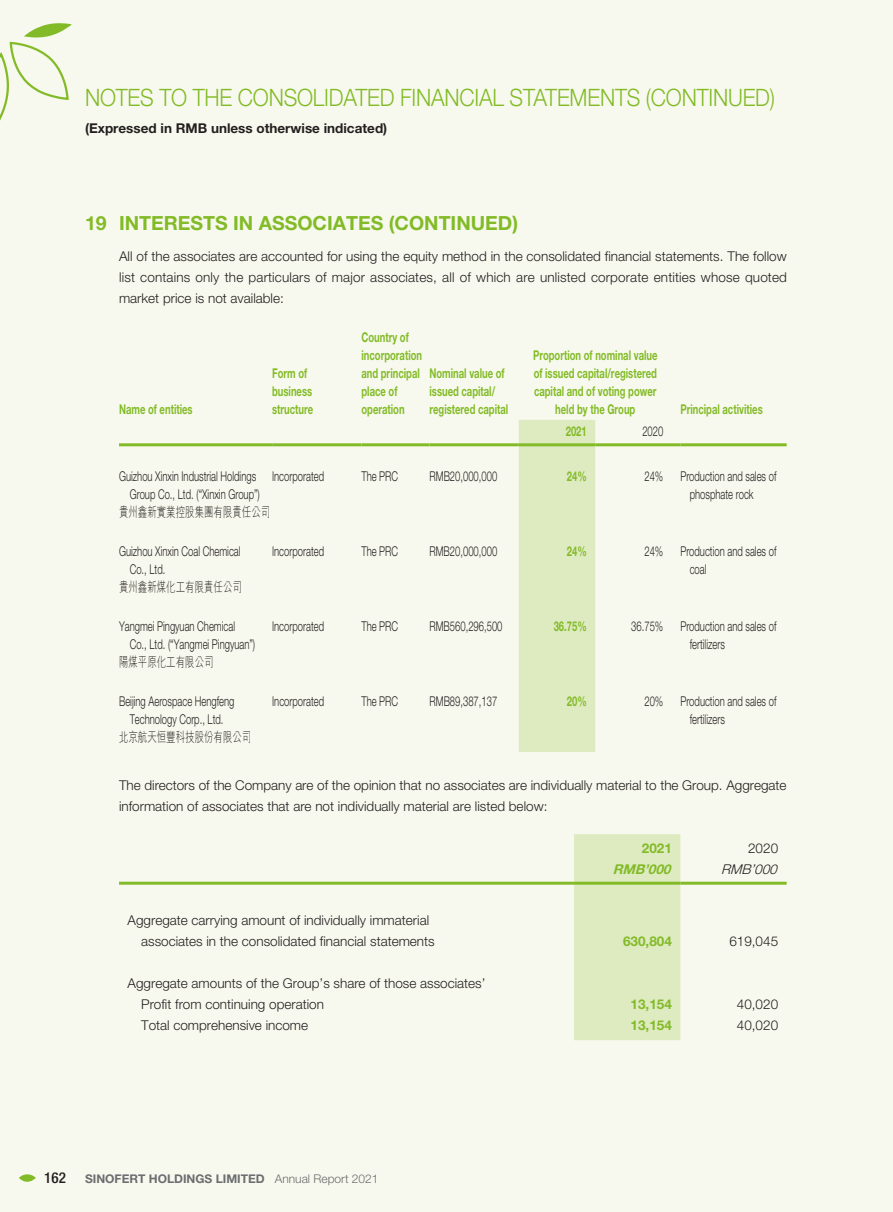
<style>
.page{position:relative;width:893px;height:1212px;background:#fff}
.page>*{position:absolute;margin:0;border:0;box-sizing:border-box;transform-origin:0 0}
.t1{font:300 24px "Helvetica Neue LT Std";letter-spacing:-.01em;color:#82bb27;scale:.9 1}
.t2{font:700 19.5px "Helvetica Neue LT Std";color:#82bb27}
.t3{font:500 condensed 15px "Helvetica Neue LT Std";color:#231f20}
.t4{font:300 13.5px/21px "Helvetica Neue LT Std";color:#231f20}
.t5{font:300 13.5px/18px "Helvetica Neue LT Std";color:#231f20;scale:.7 1}
.t6{font:700 13.5px/18px "Helvetica Neue LT Std";color:#82bb27;scale:.7 1}
.t7{font:300 13.5px "M Hei HK";color:#231f20;scale:.7 1}
.t8{font:700 13.5px "Helvetica Neue LT Std";color:#231f20}
.t9{font:700 13.5px "Helvetica Neue LT Std";color:#82bb27}
.t10{font:italic 700 13.5px "Helvetica Neue LT Std";color:#82bb27}
.t11{font:italic 300 13.5px "Helvetica Neue LT Std";color:#231f20}
.t12{font:700 12px "Helvetica Neue LT Std";color:#6c6d70}
.s1{font-weight:300}
</style>
<div class="page">
<div style="left:0;top:0;width:892px;height:1212px;background:#f8f9ee"></div>
<svg style="left:19px;top:1174px;width:17px;height:8px"></svg>
<svg style="left:0;top:23px;width:72px;height:98px"></svg>
<svg style="left:892px;top:0;width:1px;height:45px"></svg>
<div style="left:519px;top:420px;width:76px;height:332px;background:#deeac0"></div>
<hr style="left:119px;top:443px;width:153px;height:3px;background:#82bb27">
<hr style="left:272px;top:443px;width:89px;height:3px;background:#82bb27">
<hr style="left:361px;top:443px;width:68px;height:3px;background:#82bb27">
<hr style="left:429px;top:443px;width:90px;height:3px;background:#82bb27">
<hr style="left:519px;top:443px;width:76px;height:3px;background:#82bb27">
<hr style="left:595px;top:443px;width:85px;height:3px;background:#82bb27">
<hr style="left:680px;top:443px;width:107px;height:3px;background:#82bb27">
<div style="left:574px;top:834px;width:106px;height:206px;background:#deeac0"></div>
<hr style="left:119px;top:882px;width:455px;height:3px;background:#82bb27">
<hr style="left:574px;top:882px;width:106px;height:3px;background:#82bb27">
<hr style="left:680px;top:882px;width:107px;height:3px;background:#82bb27">
<h1 class="t1" style="left:85px;top:83px;width:768px">NOTES TO THE CONSOLIDATED FINANCIAL STATEMENTS (CONTINUED)</h1>
<p class="t8" style="left:85px;top:120px;width:304px">(Expressed in RMB unless otherwise indicated)</p>
<h2 class="t2" style="left:85px;top:211px;width:435px">19 INTERESTS IN ASSOCIATES (CONTINUED)</h2>
<p class="t4" style="left:119px;top:245px;width:669px;text-align:justify">All of the associates are accounted for using the equity method in the consolidated financial statements. The follow list contains only the particulars of major associates, all of which are unlisted corporate entities whose quoted market price is not available:</p>
<p class="t6" style="left:119px;top:400px;width:107px">Name of entities</p>
<p class="t6" style="left:272px;top:364px;width:60px">Form of business structure</p>
<p class="t6" style="left:361px;top:328px;width:88px">Country of incorporation and principal place of operation</p>
<p class="t6" style="left:429px;top:364px;width:114px">Nominal value of issued capital/ registered capital</p>
<p class="t6" style="left:533px;top:346px;width:179px;text-align:center">Proportion of nominal value of issued capital/registered capital and of voting power held by the Group</p>
<p class="t6" style="left:566px;top:422px;width:32px">2021</p>
<p class="t5" style="left:642px;top:422px;width:32px">2020</p>
<p class="t6" style="left:680px;top:400px;width:119px">Principal activities</p>
<p class="t5" style="left:272px;top:466px;width:76px">Incorporated</p>
<p class="t5" style="left:361px;top:466px;width:54px">The PRC</p>
<p class="t5" style="left:429px;top:466px;width:98px">RMB20,000,000</p>
<p class="t6" style="left:567px;top:466px;width:30px">24%</p>
<p class="t5" style="left:644px;top:466px;width:29px">24%</p>
<p class="t5" style="left:690px;top:466px;width:125px;text-indent:-9px">Production and sales of phosphate rock</p>
<p class="t5" style="left:119px;top:466px;width:203px;text-align:right">Guizhou Xinxin Industrial Holdings<br>Group Co., Ltd. (“Xinxin Group”)</p>
<p class="t7" style="left:119px;top:502px;width:217px">貴州鑫新實業控股集團有限責任公司</p>
<p class="t5" style="left:130px;top:541px;width:160px;text-indent:-11px">Guizhou Xinxin Coal Chemical<br>Co., Ltd.</p>
<p class="t7" style="left:119px;top:577px;width:177px">貴州鑫新煤化工有限責任公司</p>
<p class="t5" style="left:130px;top:616px;width:181px;text-indent:-11px">Yangmei Pingyuan Chemical<br>Co., Ltd. (“Yangmei Pingyuan”)</p>
<p class="t7" style="left:119px;top:652px;width:136px">陽煤平原化工有限公司</p>
<p class="t5" style="left:119px;top:691px;width:166px;text-align:center">Beijing Aerospace Hengfeng<br>Technology Corp., Ltd.</p>
<p class="t7" style="left:119px;top:727px;width:191px">北京航天恒豐科技股份有限公司</p>
<p class="t5" style="left:272px;top:541px;width:76px">Incorporated</p>
<p class="t5" style="left:361px;top:541px;width:54px">The PRC</p>
<p class="t5" style="left:429px;top:541px;width:98px">RMB20,000,000</p>
<p class="t6" style="left:567px;top:541px;width:30px">24%</p>
<p class="t5" style="left:644px;top:541px;width:29px">24%</p>
<p class="t5" style="left:690px;top:541px;width:125px;text-indent:-9px">Production and sales of coal</p>
<p class="t5" style="left:272px;top:616px;width:76px">Incorporated</p>
<p class="t5" style="left:361px;top:616px;width:54px">The PRC</p>
<p class="t5" style="left:429px;top:616px;width:106px">RMB560,296,500</p>
<p class="t6" style="left:554px;top:616px;width:49px">36.75%</p>
<p class="t5" style="left:631px;top:616px;width:47px">36.75%</p>
<p class="t5" style="left:690px;top:616px;width:125px;text-indent:-9px">Production and sales of fertilizers</p>
<p class="t5" style="left:272px;top:691px;width:76px">Incorporated</p>
<p class="t5" style="left:361px;top:691px;width:54px">The PRC</p>
<p class="t5" style="left:429px;top:691px;width:98px">RMB89,387,137</p>
<p class="t6" style="left:567px;top:691px;width:30px">20%</p>
<p class="t5" style="left:644px;top:691px;width:29px">20%</p>
<p class="t5" style="left:690px;top:691px;width:125px;text-indent:-9px">Production and sales of fertilizers</p>
<p class="t4" style="left:119px;top:775px;width:669px">The directors of the Company are of the opinion that no associates are individually material to the Group. Aggregate information of associates that are not individually material are listed below:</p>
<p class="t9" style="left:642px;top:840px;width:32px">2021</p>
<p class="t4" style="left:748px;top:838px;width:32px">2020</p>
<p class="t10" style="left:613px;top:861px;width:64px">RMB’000</p>
<p class="t11" style="left:721px;top:861px;width:61px">RMB’000</p>
<p class="t4" style="left:141px;top:909px;width:295px;text-indent:-14px">Aggregate carrying amount of individually immaterial associates in the consolidated financial statements</p>
<p class="t4" style="left:141px;top:972px;width:346px;text-indent:-14px">Aggregate amounts of the Group’s share of those associates’<br>Profit from continuing operation</p>
<p class="t9" style="left:623px;top:933px;width:50px">630,804</p>
<p class="t4" style="left:729px;top:930px;width:50px">619,045</p>
<p class="t9" style="left:631px;top:996px;width:43px">13,154</p>
<p class="t4" style="left:737px;top:993px;width:43px">40,020</p>
<p class="t4" style="left:141px;top:1014px;width:169px">Total comprehensive income</p>
<p class="t9" style="left:631px;top:1017px;width:43px">13,154</p>
<p class="t4" style="left:737px;top:1014px;width:43px">40,020</p>
<p class="t3" style="left:44px;top:1169px;width:23px">162</p>
<p class="t12" style="left:85px;top:1171px;width:295px">SINOFERT HOLDINGS LIMITED <span class="s1">Annual Report 2021</span></p>
</div>
